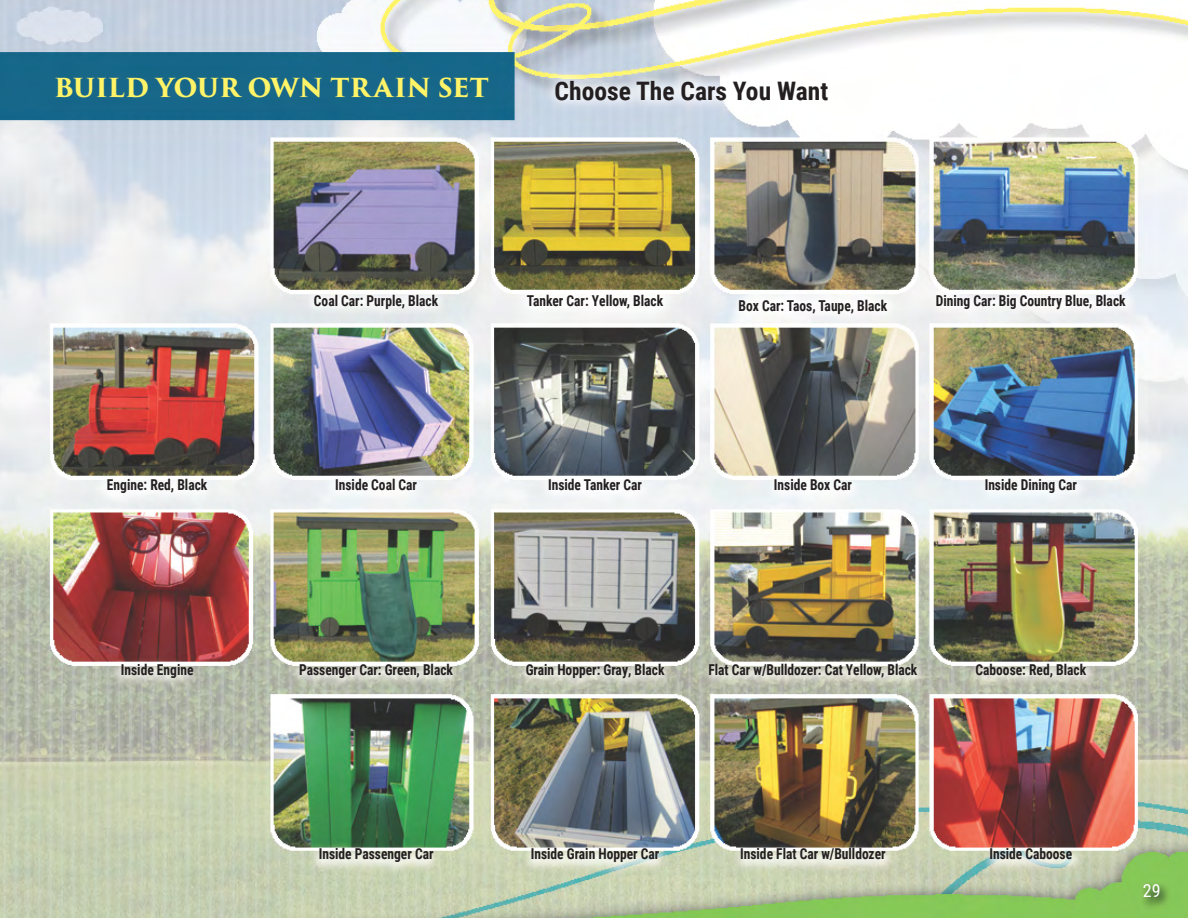
<style>
.page{position:relative;width:1188px;height:918px;background:#fff}
.page>*{position:absolute;margin:0;border:0;box-sizing:border-box;transform-origin:0 0}
.t1{font:700 25.5px "Trajan Pro 3";color:#fff468}
.t2{font:700 25.5px "Roboto Condensed";color:#231f20}
.t3{font:18px "Roboto Condensed";color:#fff}
.t4{font:700 15px "Roboto Condensed";color:#231f20;scale:.9 1}
</style>
<div class="page">
<img style="left:0;top:0;width:1188px;height:918px">
<h1 class="t1" style="left:54px;top:68px;width:436px">BUILD YOUR OWN TRAIN SET</h1>
<h1 class="t2" style="left:555px;top:73px;width:275px">Choose The Cars You Want</h1>
<p class="t4" style="left:107px;top:475px;width:113px">Engine: Red, Black</p>
<p class="t4" style="left:121px;top:659px;width:82px">Inside Engine</p>
<p class="t4" style="left:314px;top:290px;width:140px">Coal Car: Purple, Black</p>
<p class="t4" style="left:527px;top:290px;width:153px">Tanker Car: Yellow, Black</p>
<p class="t4" style="left:936px;top:290px;width:212px">Dining Car: Big Country Blue, Black</p>
<p class="t4" style="left:739px;top:295px;width:167px">Box Car: Taos, Taupe, Black</p>
<p class="t4" style="left:335px;top:474px;width:93px">Inside Coal Car</p>
<p class="t4" style="left:548px;top:474px;width:106px">Inside Tanker Car</p>
<p class="t4" style="left:985px;top:474px;width:104px">Inside Dining Car</p>
<p class="t4" style="left:774px;top:474px;width:88px">Inside Box Car</p>
<p class="t4" style="left:299px;top:659px;width:173px">Passenger Car: Green, Black</p>
<p class="t4" style="left:526px;top:659px;width:156px">Grain Hopper: Gray, Black</p>
<p class="t4" style="left:975px;top:659px;width:124px">Caboose: Red, Black</p>
<p class="t4" style="left:708px;top:659px;width:234px">Flat Car w/Bulldozer: Cat Yellow, Black</p>
<p class="t4" style="left:319px;top:843px;width:129px">Inside Passenger Car</p>
<p class="t4" style="left:531px;top:843px;width:145px">Inside Grain Hopper Car</p>
<p class="t4" style="left:989px;top:843px;width:94px">Inside Caboose</p>
<p class="t4" style="left:740px;top:843px;width:163px">Inside Flat Car w/Bulldozer</p>
<p class="t3" style="left:1143px;top:878px;width:19px">29</p>
</div>
